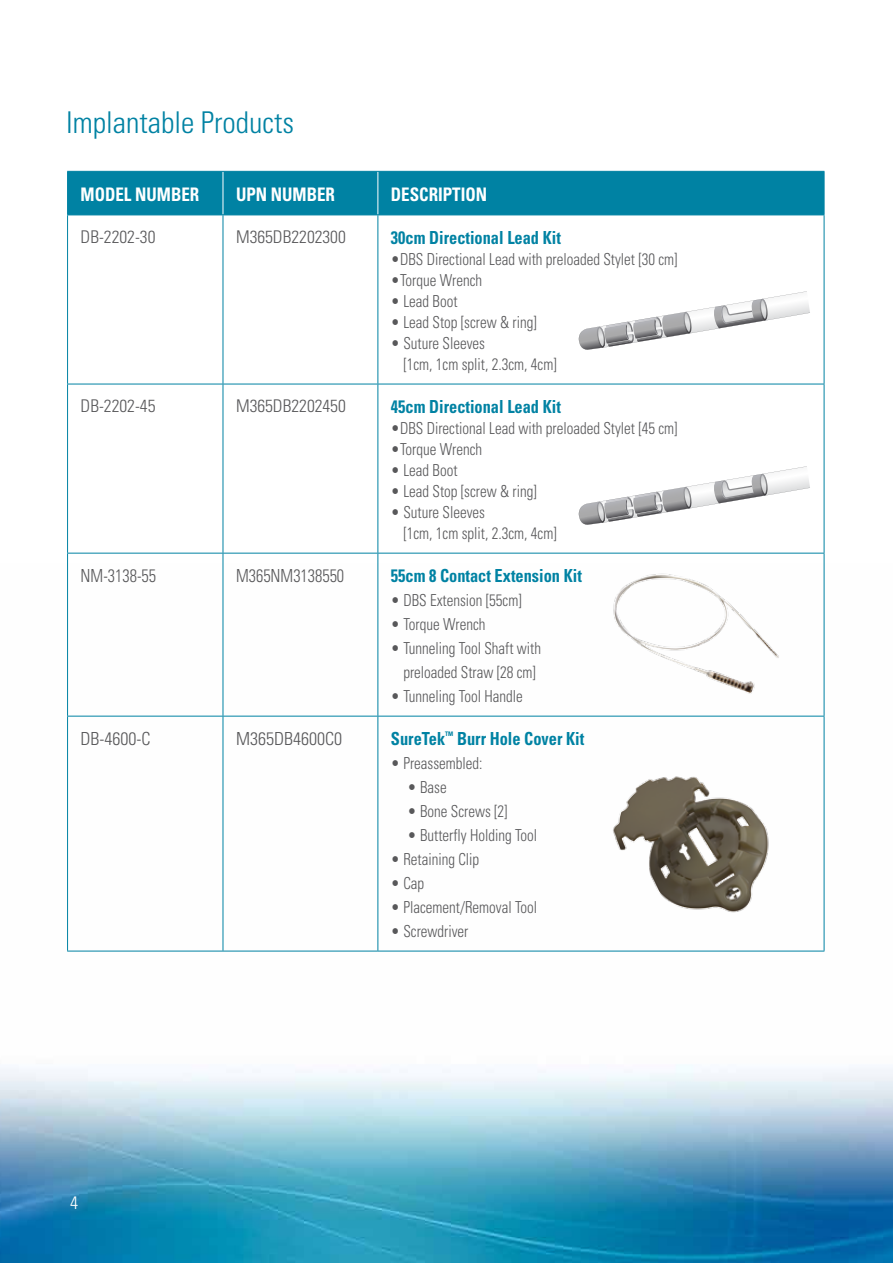
<style>
.page{position:relative;width:893px;height:1263px;background:#fff}
.page>*{position:absolute;margin:0;border:0;box-sizing:border-box;transform-origin:0 0}
.t1{font:300 condensed 30px "Univers";color:#0082a3}
.t2{font:700 condensed 18.6px "Univers";color:#fff;scale:.91 1}
.t3{font:700 condensed 18px "Univers";color:#0082a3;scale:.91 1}
.t4{font:300 condensed 18px "Univers";color:#58585a;scale:.91 1}
.t5{font:300 condensed 18px "Univers";color:#58585a}
.t6{font:300 condensed 18px "Univers";color:#fff}
.t7{font:300 condensed 17.55px "Univers";color:#58585a}
.t8{font:300 condensed 16.5px/21px "Univers";color:#58585a;scale:.91 1}
</style>
<div class="page">
<img style="left:0;top:563px;width:893px;height:700px">
<div style="left:68px;top:172px;width:756px;height:43px;background:#0082a3"></div>
<hr style="left:223px;top:172px;width:1px;height:43px;background:#fff">
<hr style="left:377px;top:172px;width:1px;height:43px;background:#fff">
<hr style="left:67px;top:215px;width:1px;height:169px;background:#0082a3">
<hr style="left:223px;top:215px;width:1px;height:169px;background:#0082a3">
<hr style="left:377px;top:215px;width:1px;height:169px;background:#0082a3">
<hr style="left:824px;top:215px;width:1px;height:169px;background:#0082a3">
<hr style="left:67px;top:384px;width:156px;height:1px;background:#0082a3">
<hr style="left:67px;top:384px;width:1px;height:169px;background:#0082a3">
<hr style="left:223px;top:384px;width:155px;height:1px;background:#0082a3">
<hr style="left:223px;top:384px;width:1px;height:169px;background:#0082a3">
<hr style="left:378px;top:384px;width:446px;height:1px;background:#0082a3">
<hr style="left:377px;top:384px;width:1px;height:169px;background:#0082a3">
<hr style="left:824px;top:384px;width:1px;height:169px;background:#0082a3">
<hr style="left:67px;top:553px;width:156px;height:1px;background:#0082a3">
<hr style="left:67px;top:553px;width:1px;height:163px;background:#0082a3">
<hr style="left:223px;top:553px;width:155px;height:1px;background:#0082a3">
<hr style="left:223px;top:553px;width:1px;height:163px;background:#0082a3">
<hr style="left:378px;top:553px;width:446px;height:1px;background:#0082a3">
<hr style="left:377px;top:553px;width:1px;height:163px;background:#0082a3">
<hr style="left:824px;top:553px;width:1px;height:163px;background:#0082a3">
<hr style="left:67px;top:716px;width:156px;height:1px;background:#0082a3">
<hr style="left:67px;top:716px;width:1px;height:235px;background:#0082a3">
<hr style="left:223px;top:716px;width:155px;height:1px;background:#0082a3">
<hr style="left:223px;top:716px;width:1px;height:235px;background:#0082a3">
<hr style="left:378px;top:716px;width:446px;height:1px;background:#0082a3">
<hr style="left:377px;top:716px;width:1px;height:235px;background:#0082a3">
<hr style="left:824px;top:716px;width:1px;height:235px;background:#0082a3">
<hr style="left:67px;top:951px;width:156px;height:1px;background:#0082a3">
<hr style="left:223px;top:951px;width:155px;height:1px;background:#0082a3">
<hr style="left:378px;top:951px;width:446px;height:1px;background:#0082a3">
<hr style="left:67px;top:171px;width:156px;height:1px;background:#0082a3">
<hr style="left:67px;top:172px;width:1px;height:43px;background:#0082a3">
<hr style="left:223px;top:171px;width:155px;height:1px;background:#0082a3">
<hr style="left:378px;top:171px;width:446px;height:1px;background:#0082a3">
<hr style="left:824px;top:172px;width:1px;height:43px;background:#0082a3">
<hr style="left:67px;top:215px;width:156px;height:1px;background:#0082a3">
<hr style="left:223px;top:215px;width:155px;height:1px;background:#0082a3">
<hr style="left:378px;top:215px;width:446px;height:1px;background:#0082a3">
<img style="left:598px;top:760px;width:212px;height:169px">
<img style="left:592px;top:563px;width:214px;height:143px">
<svg style="left:578px;top:291px;width:232px;height:59px"></svg>
<svg style="left:578px;top:466px;width:232px;height:59px"></svg>
<h1 class="t1" style="left:66px;top:104px;width:230px">Implantable Products</h1>
<p class="t2" style="left:81px;top:182px;width:132px">MODEL NUMBER</p>
<p class="t2" style="left:236px;top:182px;width:110px">UPN NUMBER</p>
<p class="t2" style="left:391px;top:182px;width:107px">DESCRIPTION</p>
<p class="t7" style="left:81px;top:226px;width:76px">DB-2202-30</p>
<p class="t7" style="left:236px;top:226px;width:111px">M365DB2202300</p>
<p class="t3" style="left:391px;top:226px;width:188px">30cm Directional Lead Kit</p>
<p class="t8" style="left:391px;top:248px;width:316px">•DBS Directional Lead with preloaded Stylet [30 cm]</p>
<p class="t8" style="left:391px;top:269px;width:102px">•Torque Wrench</p>
<p class="t8" style="left:391px;top:290px;width:75px">• Lead Boot</p>
<p class="t8" style="left:391px;top:311px;width:162px">• Lead Stop [screw &amp; ring]</p>
<p class="t8" style="left:403px;top:332px;width:170px;text-indent:-12px">• Suture Sleeves<br>[1cm, 1cm split, 2.3cm, 4cm]</p>
<p class="t7" style="left:81px;top:396px;width:76px">DB-2202-45</p>
<p class="t7" style="left:236px;top:396px;width:111px">M365DB2202450</p>
<p class="t3" style="left:391px;top:395px;width:188px">45cm Directional Lead Kit</p>
<p class="t8" style="left:391px;top:417px;width:316px">•DBS Directional Lead with preloaded Stylet [45 cm]</p>
<p class="t8" style="left:391px;top:438px;width:102px">•Torque Wrench</p>
<p class="t8" style="left:391px;top:459px;width:75px">• Lead Boot</p>
<p class="t8" style="left:391px;top:480px;width:162px">• Lead Stop [screw &amp; ring]</p>
<p class="t8" style="left:403px;top:501px;width:170px;text-indent:-12px">• Suture Sleeves<br>[1cm, 1cm split, 2.3cm, 4cm]</p>
<p class="t4" style="left:81px;top:565px;width:84px">NM-3138-55</p>
<p class="t4" style="left:236px;top:565px;width:120px">M365NM3138550</p>
<p class="t3" style="left:391px;top:564px;width:211px">55cm 8 Contact Extension Kit</p>
<p class="t8" style="left:391px;top:589px;width:145px">• DBS Extension [55cm]</p>
<p class="t8" style="left:391px;top:613px;width:105px">• Torque Wrench</p>
<p class="t8" style="left:391px;top:636px;width:166px;line-height:24px;text-align:center">• Tunneling Tool Shaft with preloaded Straw [28 cm]</p>
<p class="t8" style="left:391px;top:685px;width:146px">• Tunneling Tool Handle</p>
<p class="t5" style="left:81px;top:728px;width:71px">DB-4600-C</p>
<p class="t5" style="left:236px;top:728px;width:107px">M365DB4600C0</p>
<p class="t3" style="left:391px;top:727px;width:214px">SureTek<sup>™</sup> Burr Hole Cover Kit</p>
<p class="t8" style="left:391px;top:752px;width:102px">• Preassembled:</p>
<p class="t8" style="left:408px;top:776px;width:44px">• Base</p>
<p class="t8" style="left:408px;top:800px;width:111px">• Bone Screws [2]</p>
<p class="t8" style="left:408px;top:824px;width:144px">• Butterfly Holding Tool</p>
<p class="t8" style="left:391px;top:848px;width:98px">• Retaining Clip</p>
<p class="t8" style="left:391px;top:872px;width:38px">• Cap</p>
<p class="t8" style="left:391px;top:896px;width:162px">• Placement/Removal Tool</p>
<p class="t8" style="left:391px;top:920px;width:87px">• Screwdriver</p>
<p class="t6" style="left:70px;top:1192px;width:9px">4</p>
</div>
